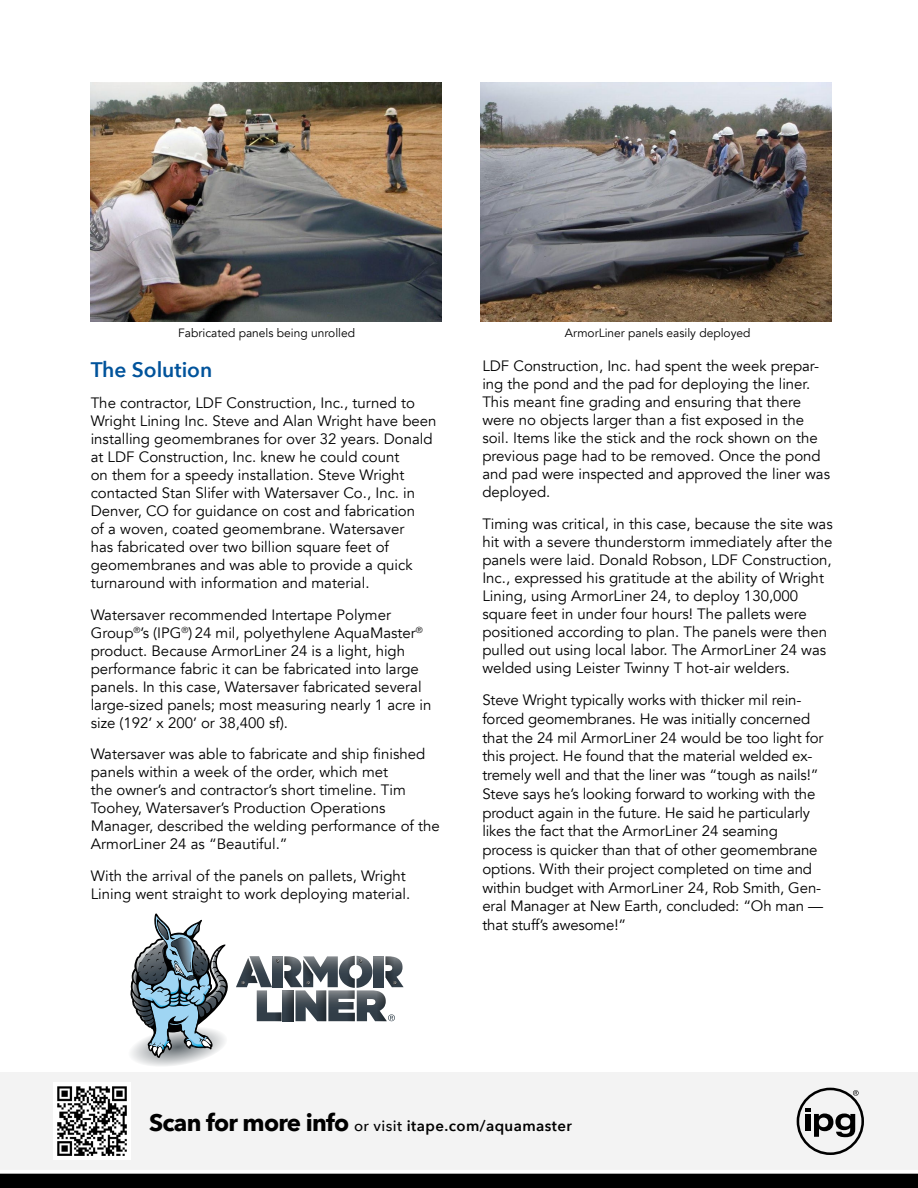
<style>
.page{position:relative;width:918px;height:1188px;background:#fff}
.page>*{position:absolute;margin:0;border:0;box-sizing:border-box;transform-origin:0 0}
.t1{font:600 21px "Avenir Next";color:#00539b}
.t2{font:15px/18px "Avenir";color:#000}
.t3{font:600 15px "Avenir Next";letter-spacing:.03em;color:#000}
.t4{font:12px "Avenir";color:#000}
.s1{font-weight:700;font-size:24px}
.s2{font-weight:500}
</style>
<div class="page">
<img style="left:481px;top:82px;width:350px;height:240px">
<img style="left:91px;top:82px;width:350px;height:240px">
<svg style="left:130px;top:913px;width:274px;height:153px"></svg>
<div style="left:0;top:1072px;width:918px;height:98px;background:#f1f1f2"></div>
<div style="left:0;top:1174px;width:918px;height:14px;background:#000"></div>
<img style="left:54px;top:1082px;width:77px;height:77px">
<svg style="left:0;top:1173px;width:918px;height:1px"></svg>
<svg style="left:797px;top:1088px;width:67px;height:67px"></svg>
<p class="t4" style="left:178px;top:326px;width:178px">Fabricated panels being unrolled</p>
<p class="t4" style="left:565px;top:326px;width:187px">ArmorLiner panels easily deployed</p>
<h1 class="t1" style="left:91px;top:351px;width:123px">The Solution</h1>
<p class="t2" style="left:91px;top:394px;width:347px">The contractor, LDF Construction, Inc., turned to Wright Lining Inc. Steve and Alan Wright have been installing geomembranes for over 32 years. Donald at LDF Construction, Inc. knew he could count<br>on them for a speedy installation. Steve Wright contacted Stan Slifer with Watersaver Co., Inc. in Denver, CO for guidance on cost and fabrication<br>of a woven, coated geomembrane. Watersaver<br>has fabricated over two billion square feet of geomembranes and was able to provide a quick turnaround with information and material.</p>
<p class="t2" style="left:91px;top:606px;width:342px">Watersaver recommended Intertape Polymer Group<sup>®</sup>’s (IPG<sup>®</sup>) 24 mil, polyethylene AquaMaster<sup>® </sup>product. Because ArmorLiner 24 is a light, high performance fabric it can be fabricated into large panels. In this case, Watersaver fabricated several large-sized panels; most measuring nearly 1 acre in size (192’ x 200’ or 38,400 sf).</p>
<p class="t2" style="left:91px;top:745px;width:351px">Watersaver was able to fabricate and ship finished panels within a week of the order, which met<br>the owner’s and contractor’s short timeline. Tim Toohey, Watersaver’s Production Operations Manager, described the welding performance of the ArmorLiner 24 as “Beautiful.”</p>
<p class="t2" style="left:91px;top:867px;width:321px">With the arrival of the panels on pallets, Wright<br>Lining went straight to work deploying material.</p>
<p class="t2" style="left:482px;top:357px;width:349px">LDF Construction, Inc. had spent the week prepar&shy;ing the pond and the pad for deploying the liner.<br>This meant fine grading and ensuring that there were no objects larger than a fist exposed in the soil. Items like the stick and the rock shown on the previous page had to be removed. Once the pond and pad were inspected and approved the liner was deployed.</p>
<p class="t2" style="left:482px;top:515px;width:352px">Timing was critical, in this case, because the site was hit with a severe thunderstorm immediately after the panels were laid. Donald Robson, LDF Construction, Inc., expressed his gratitude at the ability of Wright Lining, using ArmorLiner 24, to deploy 130,000 square feet in under four hours! The pallets were positioned according to plan. The panels were then pulled out using local labor. The ArmorLiner 24 was welded using Leister Twinny T hot-air welders.</p>
<p class="t2" style="left:482px;top:691px;width:343px;line-height:18.8px">Steve Wright typically works with thicker mil rein&shy;forced geomembranes. He was initially concerned that the 24 mil ArmorLiner 24 would be too light for this project. He found that the material welded ex&shy;tremely well and that the liner was “tough as nails!” Steve says he’s looking forward to working with the product again in the future. He said he particularly likes the fact that the ArmorLiner 24 seaming process is quicker than that of other geomembrane options. With their project completed on time and within budget with ArmorLiner 24, Rob Smith, Gen&shy;eral Manager at New Earth, concluded: “Oh man — that stuff’s awesome!”</p>
<p class="t3" style="left:149px;top:1113px;width:424px"><span class="s1">Scan for more info</span> <span class="s2">or visit</span> itape.com/aquamaster</p>
</div>
